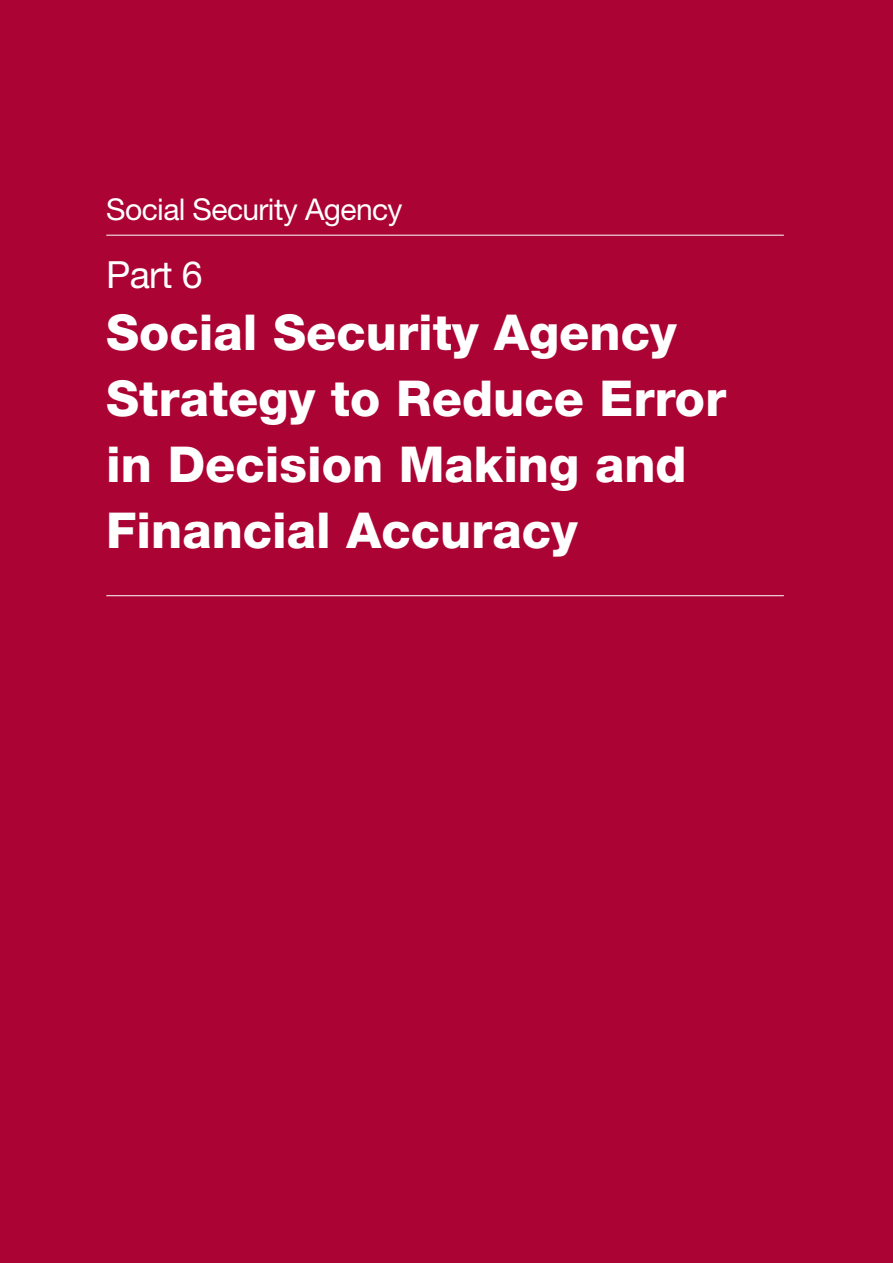
<style>
.page{position:relative;width:893px;height:1263px;background:#ab0333}
.page>*{position:absolute;margin:0;border:0;box-sizing:border-box;transform-origin:0 0}
.t1{font:800 49.5px/66px "Helvetica Neue LT Std";color:#fff}
.t2{font:37.5px "Helvetica Neue LT Std";color:#fff}
.t3{font:30px "Helvetica Neue LT Std";letter-spacing:-.02em;color:#fff}
</style>
<div class="page">
<hr style="left:106px;top:595px;width:678px;height:1px;background:#fff">
<hr style="left:106px;top:235px;width:678px;height:1px;background:#fff">
<p class="t3" style="left:106px;top:192px;width:298px">Social Security Agency</p>
<p class="t2" style="left:106px;top:253px;width:98px">Part 6</p>
<p class="t1" style="left:106px;top:299px;width:621px">Social Security Agency<br>Strategy to Reduce Error in Decision Making and<br>Financial Accuracy</p>
</div>
